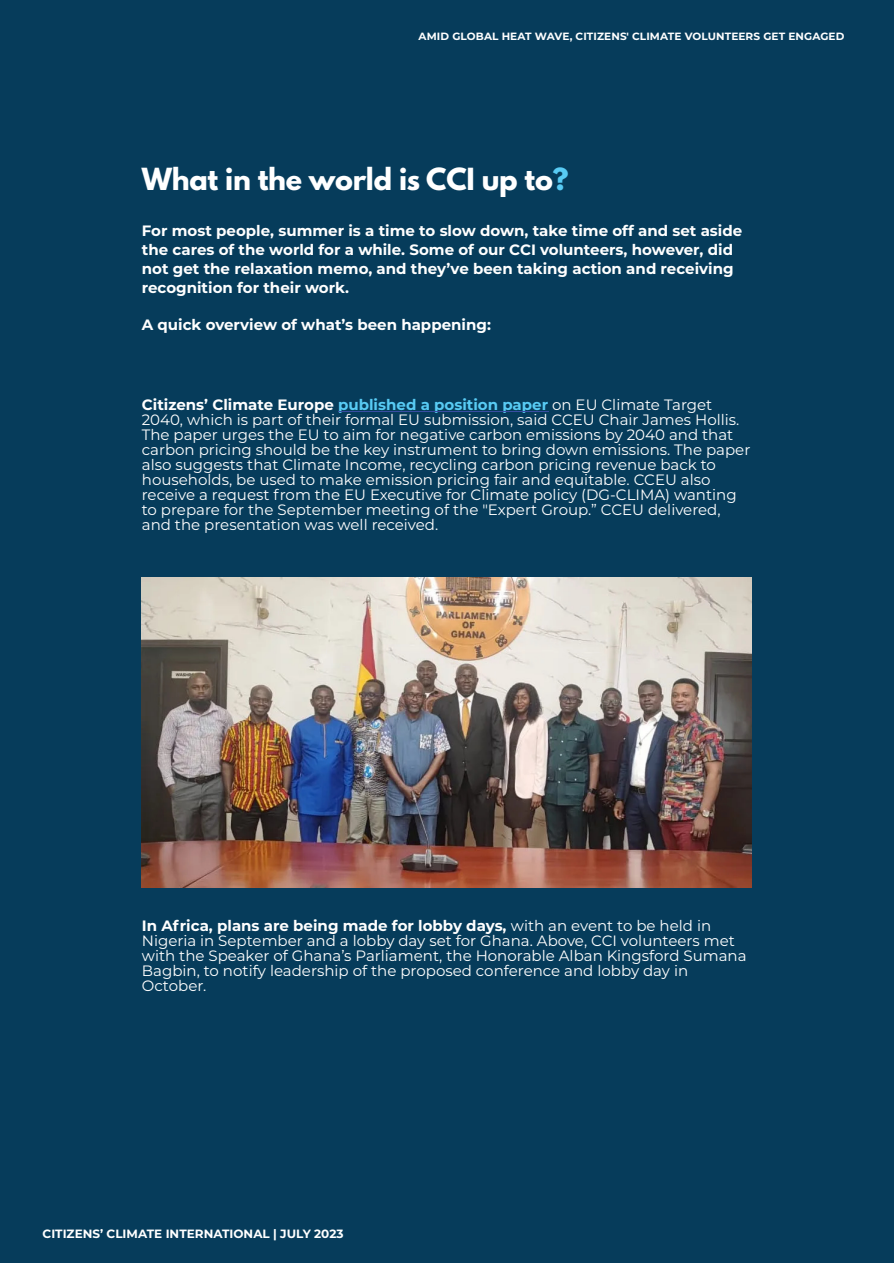
<style>
.page{position:relative;width:894px;height:1263px;background:#fff}
.page>*{position:absolute;margin:0;border:0;box-sizing:border-box;transform-origin:0 0}
.t1{font:700 27px "League Spartan";letter-spacing:-.01em;color:#fff}
.t2{font:15px/15px "Montserrat";color:#fff}
.t3{font:700 15px/19px "Montserrat";color:#fff}
.t4{font:700 12px "Montserrat";color:#fff}
.t5{font:700 10.5px "Montserrat";letter-spacing:.01em;color:#fff}
.s1{color:#58cbf4}
.s2{font-weight:700}
.s3{font-weight:700;color:#58cbf4}
</style>
<div class="page">
<div style="left:0;top:0;width:893px;height:1263px;background:#063c5b"></div>
<img style="left:142px;top:577px;width:609px;height:310px">
<hr style="left:338px;top:411px;width:210px;height:1px;background:#384da1">
<p class="t5" style="left:418px;top:30px;width:427px">AMID GLOBAL HEAT WAVE, CITIZENS' CLIMATE VOLUNTEERS GET ENGAGED</p>
<h1 class="t1" style="left:142px;top:170px;width:428px">What in the world is CCI up to<span class="s1">?</span></h1>
<p class="t3" style="left:142px;top:221px;width:601px">For most people, summer is a time to slow down, take time off and set aside the cares of the world for a while. Some of our CCI volunteers, however, did not get the relaxation memo, and they’ve been taking action and receiving recognition for their work.</p>
<p class="t3" style="left:142px;top:315px;width:350px">A quick overview of what’s been happening:</p>
<p class="t2" style="left:142px;top:397px;width:609px"><span class="s2">Citizens’ Climate Europe</span> <span class="s3">published a position paper</span> on EU Climate Target 2040, which is part of their formal EU submission, said CCEU Chair James Hollis.<br>The paper urges the EU to aim for negative carbon emissions by 2040 and that carbon pricing should be the key instrument to bring down emissions. The paper also suggests that Climate Income, recycling carbon pricing revenue back to households, be used to make emission pricing fair and equitable. CCEU also receive a request from the EU Executive for Climate policy (DG-CLIMA) wanting to prepare for the September meeting of the "Expert Group.” CCEU delivered, and the presentation was well received.</p>
<p class="t2" style="left:142px;top:918px;width:606px"><span class="s2">In Africa, plans are being made for lobby days,</span> with an event to be held in Nigeria in September and a lobby day set for Ghana. Above, CCI volunteers met with the Speaker of Ghana’s Parliament, the Honorable Alban Kingsford Sumana Bagbin, to notify leadership of the proposed conference and lobby day in October.</p>
<p class="t4" style="left:43px;top:1227px;width:302px">CITIZENS’ CLIMATE INTERNATIONAL | JULY 2023</p>
</div>
